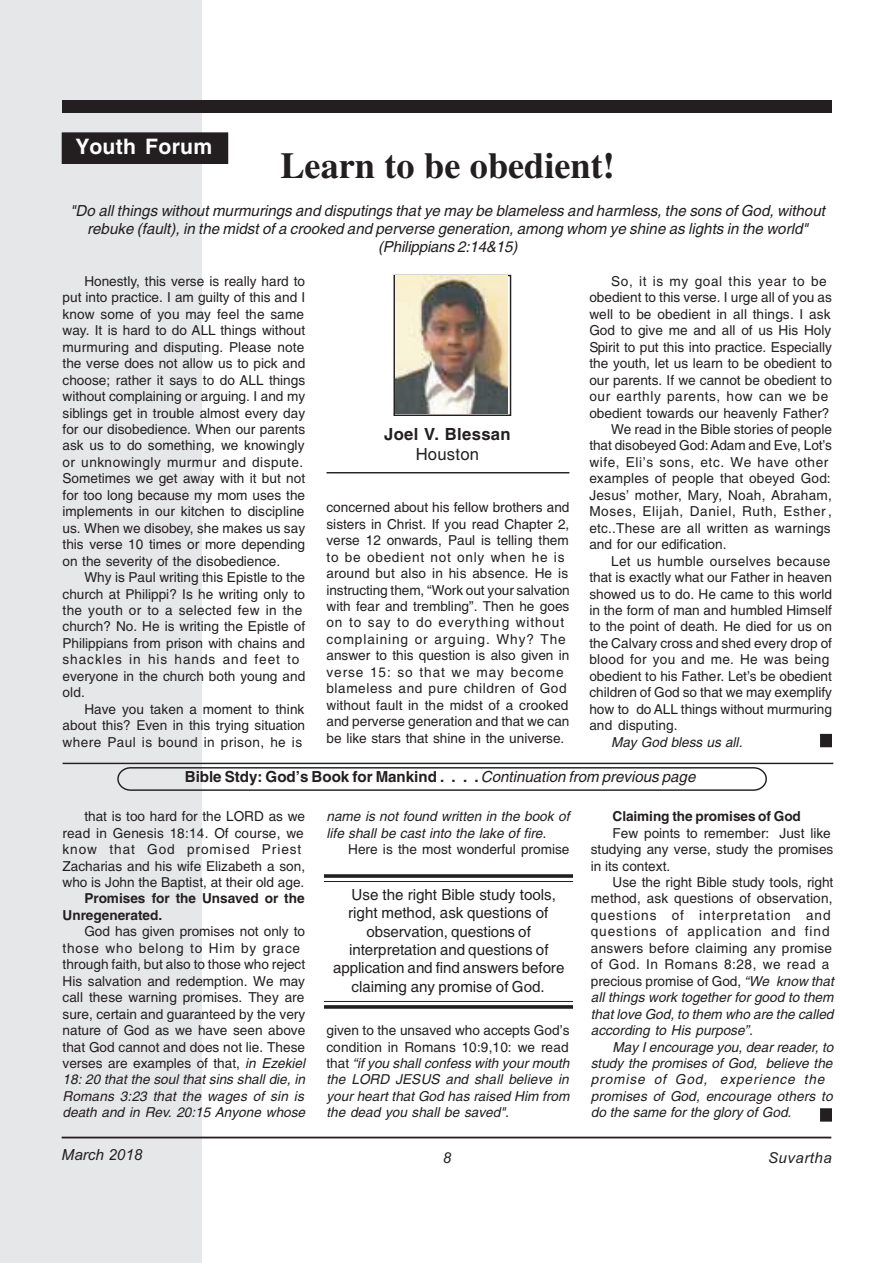
<style>
.page{position:relative;width:893px;height:1263px;background:#fff}
.page>*{position:absolute;margin:0;border:0;box-sizing:border-box;transform-origin:0 0}
.t1{font:700 36.6px "Times New Roman";color:#231f20}
.t2{font:700 21.3px "Helvetica";letter-spacing:.015em;color:#fff}
.t3{font:700 16.8px "Helvetica";letter-spacing:.02em;color:#231f20}
.t4{font:16.8px "Helvetica";letter-spacing:.015em;color:#231f20}
.t5{font:italic 15.3px/18.3px "Helvetica";color:#231f20;text-align:center}
.t6{font:15.3px "Helvetica";color:#231f20}
.t7{font:700 15.3px "Helvetica";color:#231f20}
.t8{font:italic 15.3px "Arial";color:#231f20}
.t9{font:italic 15px "Arial";letter-spacing:.035em;color:#231f20}
.t10{font:13.65px/16.5px "Helvetica";color:#231f20}
.t11{font:italic 13.65px/16.5px "Helvetica";color:#231f20}
.t12{font:13.65px/16.5px "Helvetica";letter-spacing:.025em;color:#231f20}
.t13{font:13.65px "Helvetica";letter-spacing:.045em;color:#231f20}
.t14{font:700 13.65px/16.5px "Helvetica";color:#231f20}
.t15{font:13.65px "Helvetica";letter-spacing:.02em;color:#231f20}
.s1{font-weight:400;font-style:italic}
.s2{font-style:italic}
.s3{font-style:normal}
</style>
<div class="page">
<div style="left:0;top:0;width:201px;height:1263px;background:#e6e7e9"></div>
<div style="left:62px;top:100px;width:769px;height:13px;background:#231f20"></div>
<hr style="left:62px;top:1137px;width:769px;height:1px;background:#231f20">
<svg style="left:61px;top:132px;width:168px;height:33px;background:#2c292a"></svg>
<div style="left:393px;top:275px;width:118px;height:141px;border:1px solid #231f20"></div>
<hr style="left:326px;top:472px;width:243px;height:1px;background:#231f20">
<img style="left:396px;top:276px;width:112px;height:137px">
<hr style="left:63px;top:763px;width:770px;height:1px;background:#231f20">
<div style="left:821px;top:1109px;width:10px;height:12px;background:#231f20"></div>
<div style="left:820px;top:1108px;width:12px;height:13px;border:1px solid #231f20"></div>
<svg style="left:117px;top:766px;width:650px;height:25px"></svg>
<svg style="left:324px;top:874px;width:249px;height:4px"></svg>
<hr style="left:324px;top:881px;width:249px;height:1px;background:#231f20">
<hr style="left:324px;top:1001px;width:249px;height:1px;background:#231f20">
<svg style="left:324px;top:1005px;width:249px;height:4px"></svg>
<div style="left:821px;top:735px;width:10px;height:11px;background:#231f20"></div>
<div style="left:820px;top:734px;width:12px;height:13px;border:1px solid #231f20"></div>
<h2 class="t2" style="left:76px;top:139px;width:138px">Youth Forum</h2>
<h1 class="t1" style="left:280px;top:154px;width:336px">Learn to be obedient!</h1>
<p class="t5" style="left:70px;top:203px;width:756px">"Do all things without murmurings and disputings that ye may be blameless and harmless, the sons of God, without rebuke (fault), in the midst of a crooked and perverse generation, among whom ye shine as lights in the world" (Philippians 2:14&amp;15)</p>
<p class="t10" style="left:63px;top:274px;width:244px;text-indent:22px">Honestly, this verse is really hard to put into practice. I am guilty of this and I know some of you may feel the same way. It is hard to do ALL things without murmuring and disputing. Please note the verse does not allow us to pick and choose; rather it says to do ALL things without complaining or arguing. I and my siblings get in trouble almost every day for our disobedience. When our parents ask us to do something, we knowingly or unknowingly murmur and dispute.<br>Sometimes we get away with it but not for too long because my mom uses the implements in our kitchen to discipline us. When we disobey, she makes us say this verse 10 times or more depending on the severity of the disobedience.</p>
<p class="t10" style="left:63px;top:570px;width:244px;text-indent:22px">Why is Paul writing this Epistle to the church at Philippi? Is he writing only to the youth or to a selected few in the church? No. He is writing the Epistle of Philippians from prison with chains and shackles in his hands and feet to everyone in the church both young and old.</p>
<p class="t10" style="left:63px;top:702px;width:244px;text-align:justify;text-indent:22px">Have you taken a moment to think about this? Even in this trying situation where Paul is bound in prison, he is</p>
<p class="t3" style="left:384px;top:428px;width:128px">Joel V. Blessan</p>
<p class="t4" style="left:416px;top:448px;width:65px">Houston</p>
<p class="t10" style="left:326px;top:500px;width:245px">concerned about his fellow brothers and sisters in Christ. If you read Chapter 2, verse 12 onwards, Paul is telling them to be obedient not only when he is around but also in his absence. He is instructing them, “Work out your salvation with fear and trembling”. Then he goes on to say to do everything without complaining or arguing. Why? The answer to this question is also given in verse 15: so that we may become blameless and pure children of God without fault in the midst of a crooked and perverse generation and that we can be like stars that shine in the universe.</p>
<p class="t13" style="left:611px;top:276px;width:217px">So, it is my goal this year to be</p>
<p class="t10" style="left:589px;top:291px;width:244px">obedient to this verse. I urge all of you as</p>
<p class="t10" style="left:589px;top:307px;width:243px">well to be obedient in all things. I ask</p>
<p class="t10" style="left:589px;top:323px;width:243px">God to give me and all of us His Holy</p>
<p class="t10" style="left:589px;top:340px;width:244px">Spirit to put this into practice. Especially</p>
<p class="t10" style="left:589px;top:356px;width:244px">the youth, let us learn to be obedient to</p>
<p class="t10" style="left:589px;top:373px;width:244px">our parents. If we cannot be obedient to</p>
<p class="t13" style="left:589px;top:391px;width:240px">our earthly parents, how can we be</p>
<p class="t10" style="left:589px;top:406px;width:242px">obedient towards our heavenly Father?</p>
<p class="t10" style="left:611px;top:422px;width:222px">We read in the Bible stories of people</p>
<p class="t10" style="left:589px;top:439px;width:244px">that disobeyed God: Adam and Eve, Lot’s</p>
<p class="t13" style="left:589px;top:457px;width:241px">wife, Eli’s sons, etc. We have other</p>
<p class="t10" style="left:589px;top:472px;width:243px">examples of people that obeyed God:</p>
<p class="t15" style="left:589px;top:490px;width:244px">Jesus’ mother, Mary, Noah, Abraham,</p>
<p class="t13" style="left:589px;top:506px;width:244px">Moses, Elijah, Daniel, Ruth, Esther ,</p>
<p class="t10" style="left:589px;top:521px;width:243px">etc..These are all written as warnings</p>
<p class="t10" style="left:589px;top:537px;width:139px">and for our edification.</p>
<p class="t12" style="left:611px;top:554px;width:221px">Let us humble ourselves because</p>
<p class="t10" style="left:589px;top:570px;width:244px">that is exactly what our Father in heaven</p>
<p class="t10" style="left:589px;top:587px;width:244px">showed us to do. He came to this world</p>
<p class="t10" style="left:589px;top:603px;width:244px">in the form of man and humbled Himself</p>
<p class="t10" style="left:589px;top:620px;width:244px">to the point of death. He died for us on</p>
<p class="t10" style="left:589px;top:636px;width:244px">the Calvary cross and shed every drop of</p>
<p class="t12" style="left:589px;top:652px;width:242px">blood for you and me. He was being</p>
<p class="t10" style="left:589px;top:669px;width:244px">obedient to his Father. Let’s be obedient</p>
<p class="t10" style="left:589px;top:685px;width:244px">children of God so that we may exemplify</p>
<p class="t10" style="left:589px;top:702px;width:244px">how to do ALL things without murmuring</p>
<p class="t10" style="left:589px;top:718px;width:90px">and disputing.</p>
<p class="t11" style="left:611px;top:735px;width:133px">May God bless us all.</p>
<p class="t7" style="left:185px;top:771px;width:512px">Bible Stdy: God’s Book for Mankind . . . . <span class="s1">Continuation from previous page</span></p>
<p class="t10" style="left:63px;top:809px;width:244px;text-indent:22px">that is too hard for the LORD as we read in Genesis 18:14. Of course, we know that God promised Priest Zacharias and his wife Elizabeth a son, who is John the Baptist, at their old age.</p>
<p class="t14" style="left:63px;top:892px;width:244px;text-indent:22px">Promises for the Unsaved or the<br>Unregenerated.</p>
<p class="t10" style="left:63px;top:924px;width:244px;text-indent:22px">God has given promises not only to those who belong to Him by grace through faith, but also to those who reject His salvation and redemption. We may call these warning promises. They are sure, certain and guaranteed by the very nature of God as we have seen above that God cannot and does not lie. These verses are examples of that, <span class="s2">in Ezekiel 18: 20 that the soul that sins shall die, in Romans 3:23 that the wages of sin is death and in Rev. 20:15 Anyone whose</span></p>
<p class="t11" style="left:326px;top:809px;width:244px">name is not found written in the book of life shall be cast into the lake of fire.</p>
<p class="t10" style="left:348px;top:842px;width:223px">Here is the most wonderful promise</p>
<p class="t6" style="left:352px;top:889px;width:206px">Use the right Bible study tools,</p>
<p class="t6" style="left:348px;top:907px;width:202px">right method, ask questions of</p>
<p class="t6" style="left:366px;top:925px;width:166px">observation, questions of</p>
<p class="t6" style="left:349px;top:944px;width:201px">interpretation and questions of</p>
<p class="t6" style="left:333px;top:962px;width:233px">application and find answers before</p>
<p class="t6" style="left:352px;top:980px;width:195px">claiming any promise of God.</p>
<p class="t11" style="left:326px;top:1023px;width:244px;text-align:justify"><span class="s3">given to the unsaved who accepts God’s condition in Romans 10:9,10: we read that</span> “if you shall confess with your mouth the LORD JESUS and shall believe in your heart that God has raised Him from the dead you shall be saved".</p>
<p class="t14" style="left:613px;top:809px;width:190px">Claiming the promises of God</p>
<p class="t10" style="left:591px;top:826px;width:244px;text-indent:22px">Few points to remember: Just like studying any verse, study the promises in its context.</p>
<p class="t12" style="left:591px;top:875px;width:245px;text-indent:22px">Use the right Bible study tools, right method, ask questions of observation, questions of interpretation and questions of application and find answers before claiming any promise of God. In Romans 8:28, we read a precious promise of God, <span class="s2">“We know that all things work together for good to them that love God, to them who are the called according to His purpose”.</span></p>
<p class="t11" style="left:591px;top:1040px;width:244px;text-indent:22px">May I encourage you, dear reader, to study the promises of God, believe the promise of God, experience the promises of God, encourage others to do the same for the glory of God.</p>
<p class="t8" style="left:62px;top:1149px;width:82px">March 2018</p>
<p class="t9" style="left:443px;top:1152px;width:10px">8</p>
<p class="t9" style="left:768px;top:1152px;width:65px">Suvartha</p>
</div>
